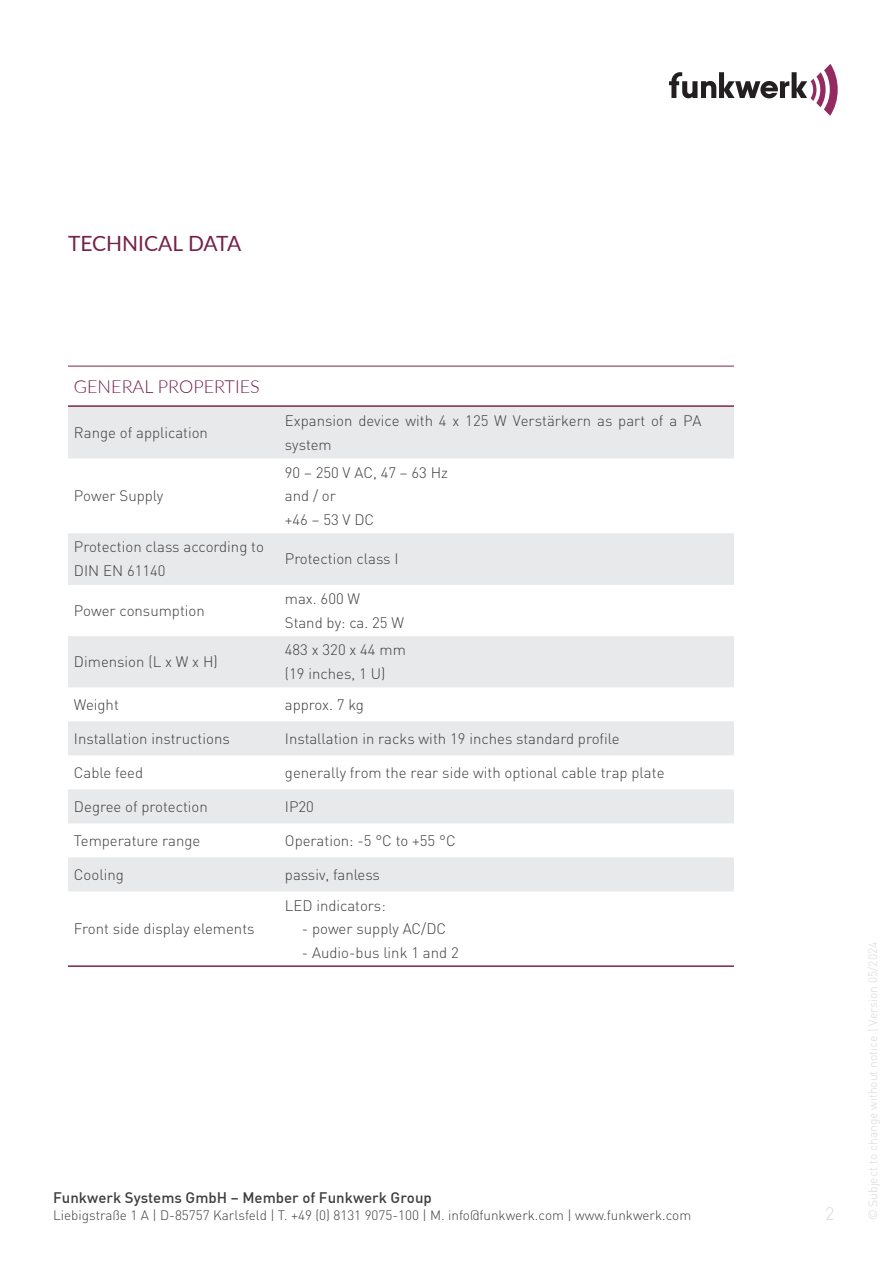
<style>
.page{position:relative;width:893px;height:1263px;background:#fff}
.page>*{position:absolute;margin:0;border:0;box-sizing:border-box;transform-origin:0 0}
.t1{font:21px "Lato";color:#75214a}
.t2{font:300 18px "Lato";color:#75214a}
.t3{font:300 18px "DIN";color:#d9d9d9}
.Fließtext{font:300 15px/24.6px "DIN";color:#3e3e3f}
.t4{font:500 15px "DIN";color:#3e3e3f}
.t5{font:300 13.5px "DIN";color:#3e3e3f}
.t6{font:300 12px "DIN";color:#d9d9d9}
.s1{font-family:"DIN Medium";font-weight:400}
</style>
<div class="page">
<svg style="left:669px;top:64px;width:169px;height:52px"></svg>
<svg style="left:68px;top:407px;width:666px;height:484px;fill:#e8e9ea"></svg>
<hr style="left:68px;top:405px;width:211px;height:2px;background:#7a2748">
<hr style="left:279px;top:405px;width:455px;height:2px;background:#7a2748">
<hr style="left:68px;top:366px;width:211px;height:1px;background:#7a2748">
<hr style="left:279px;top:366px;width:455px;height:1px;background:#7a2748">
<hr style="left:68px;top:965px;width:211px;height:2px;background:#7a2748">
<hr style="left:279px;top:965px;width:455px;height:2px;background:#7a2748">
<p class="t1" style="left:68px;top:228px;width:175px">TECHNICAL DATA</p>
<p class="t2" style="left:74px;top:374px;width:187px">GENERAL PROPERTIES</p>
<p class="Fließtext" style="left:74px;top:420px;width:136px">Range of application</p>
<p class="Fließtext" style="left:74px;top:483px;width:91px">Power Supply</p>
<p class="Fließtext" style="left:74px;top:535px;width:191px;line-height:24px">Protection class according to<br>DIN EN 61140</p>
<p class="Fließtext" style="left:74px;top:598px;width:132px">Power consumption</p>
<p class="Fließtext" style="left:74px;top:649px;width:145px">Dimension (L x W x H)</p>
<p class="Fließtext" style="left:285px;top:408px;width:418px">Expansion device with 4 x 125 W Verstärkern as part of a PA system</p>
<p class="Fließtext" style="left:285px;top:460px;width:165px">90 – 250 V AC, 47 – 63 Hz</p>
<p class="Fließtext" style="left:285px;top:483px;width:53px">and / or</p>
<p class="Fließtext" style="left:285px;top:507px;width:91px">+46 – 53 V DC</p>
<p class="Fließtext" style="left:285px;top:547px;width:115px">Protection class I</p>
<p class="Fließtext" style="left:285px;top:586px;width:77px">max. 600 W</p>
<p class="Fließtext" style="left:285px;top:610px;width:121px">Stand by: ca. 25 W</p>
<p class="Fließtext" style="left:285px;top:637px;width:122px">483 x 320 x 44 mm</p>
<p class="Fließtext" style="left:285px;top:661px;width:102px">(19 inches, 1 U)</p>
<p class="Fließtext" style="left:74px;top:692px;width:46px">Weight</p>
<p class="Fließtext" style="left:285px;top:692px;width:81px">approx. 7 kg</p>
<p class="Fließtext" style="left:74px;top:726px;width:157px">Installation instructions</p>
<p class="Fließtext" style="left:285px;top:726px;width:336px">Installation in racks with 19 inches standard profile</p>
<p class="Fließtext" style="left:74px;top:760px;width:71px">Cable feed</p>
<p class="Fließtext" style="left:285px;top:760px;width:381px">generally from the rear side with optional cable trap plate</p>
<p class="Fließtext" style="left:74px;top:794px;width:135px">Degree of protection</p>
<p class="Fließtext" style="left:285px;top:794px;width:30px">IP20</p>
<p class="Fließtext" style="left:74px;top:828px;width:128px">Temperature range</p>
<p class="Fließtext" style="left:285px;top:828px;width:172px">Operation: -5 °C to +55 °C</p>
<p class="Fließtext" style="left:74px;top:862px;width:51px">Cooling</p>
<p class="Fließtext" style="left:285px;top:862px;width:97px">passiv, fanless</p>
<p class="Fließtext" style="left:74px;top:916px;width:182px">Front side display elements</p>
<p class="Fließtext" style="left:285px;top:893px;width:102px">LED indicators:</p>
<p class="Fließtext" style="left:302px;top:916px;width:146px">- power supply AC/DC</p>
<p class="Fließtext" style="left:302px;top:940px;width:158px">- Audio-bus link 1 and 2</p>
<p class="t4" style="left:53px;top:1188px;width:380px">Funkwerk Systems GmbH – <span class="s1">Member</span> of Funkwerk <span class="s1">Group</span></p>
<p class="t5" style="left:53px;top:1207px;width:640px">Liebigstraße 1 A | D-85757 Karlsfeld | T. +49 (0) 8131 9075-100 | M. info@funkwerk.com | www.funkwerk.com</p>
<p class="t3" style="left:825px;top:1203px;width:11px">2</p>
<p class="t6" style="left:865px;top:1220px;width:280px;rotate:-90deg">© Subject to change without notice | Version 05/2024</p>
</div>
